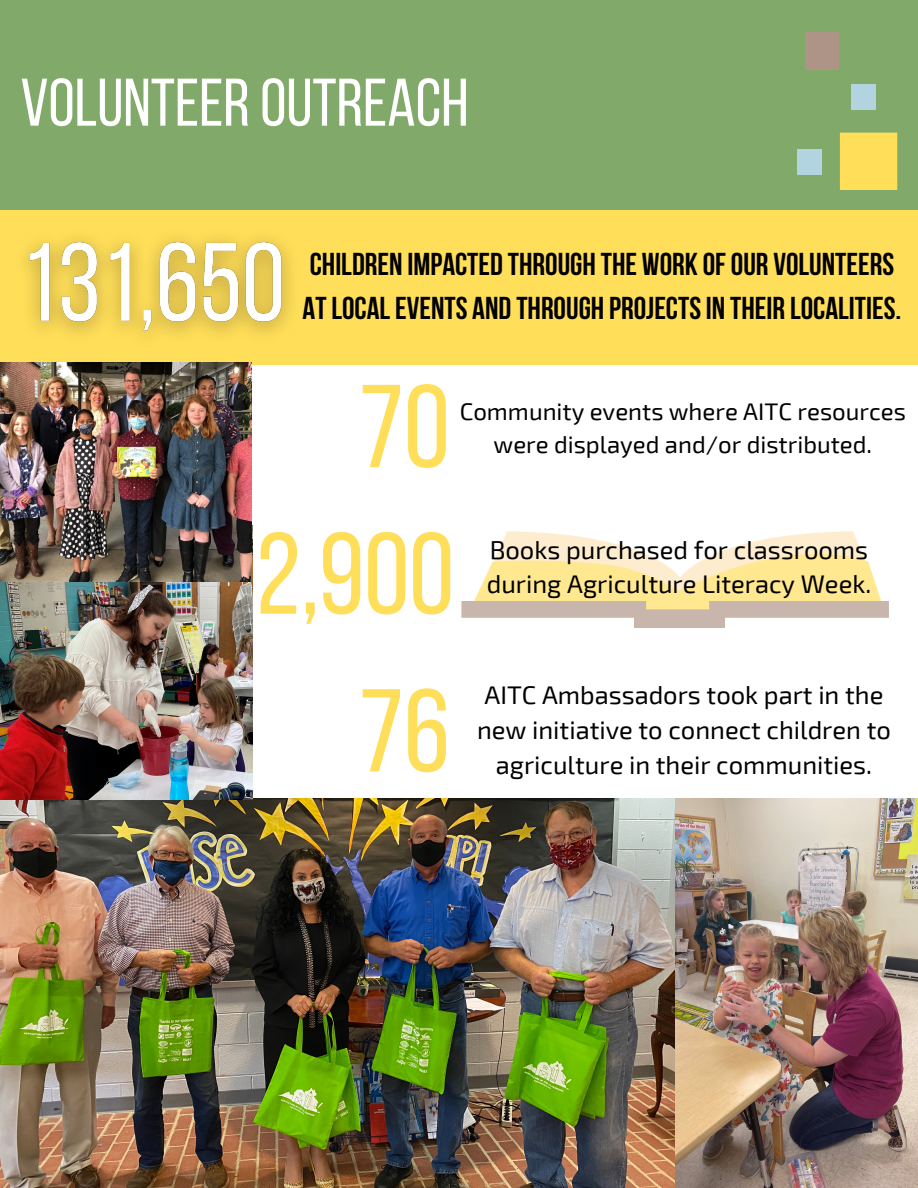
<style>
.page{position:relative;width:918px;height:1188px;background:#fff}
.page>*{position:absolute;margin:0;border:0;box-sizing:border-box;transform-origin:0 0}
.t1{font:117.45px "Bebas Neue";color:#ffde59}
.t2{font:115.65px "Bebas Neue";color:#ffde59}
.t3{font:67.2px "Bebas Neue";color:#fff}
.t4{font:700 31.5px/43.8px "Bebas Neue";color:#000}
.t5{font:25.5px/34.8px "Exo 2";color:#000}
.t6{font:24px/32.7px "Exo 2";color:#000;text-align:center}
</style>
<div class="page">
<div style="left:0;top:35px;width:918px;height:330px;background:#ffde59"></div>
<div style="left:0;top:0;width:918px;height:210px;background:#81a969"></div>
<div style="left:840px;top:133px;width:57px;height:57px;background:#ffde59"></div>
<div style="left:797px;top:149px;width:25px;height:26px;background:#b1d4e0"></div>
<div style="left:805px;top:33px;width:34px;height:37px;background:#ae9486"></div>
<div style="left:851px;top:84px;width:25px;height:26px;background:#b1d4e0"></div>
<img style="left:0;top:799px;width:675px;height:389px">
<img style="left:675px;top:799px;width:243px;height:389px">
<div style="left:461px;top:601px;width:428px;height:17px;background:#c8b6ad"></div>
<div style="left:634px;top:609px;width:91px;height:19px;background:#c8b6ad"></div>
<svg style="left:474px;top:531px;width:407px;height:78px"></svg>
<img style="left:0;top:526px;width:253px;height:273px">
<img style="left:0;top:381px;width:252px;height:201px">
<img style="left:0;top:239px;width:290px;height:142px">
<h3 class="t3" style="left:20px;top:75px;width:450px">VOLUNTEEROUTREACH</h3>
<p class="t4" style="left:303px;top:245px;width:600px">CHILDREN IMPACTED THROUGH THE WORK OF OUR VOLUNTEERS<br>AT LOCALEVENTS AND THROUGH PROJECTSIN THEIR LOCALITIES.</p>
<h1 class="t1" style="left:359px;top:379px;width:93px">70</h1>
<p class="t6" style="left:460px;top:394px;width:448px">Community events where AITC resources were displayed and/or distributed.</p>
<h2 class="t2" style="left:256px;top:527px;width:200px">2,900</h2>
<p class="t5" style="left:487px;top:531px;width:386px">Books purchased for classrooms during Agriculture Literacy Week.</p>
<h1 class="t1" style="left:359px;top:683px;width:93px">76</h1>
<p class="t5" style="left:477px;top:677px;width:415px;text-align:center">AITC Ambassadors took part in the new initiative to connect children to agriculture in their communities.</p>
</div>
